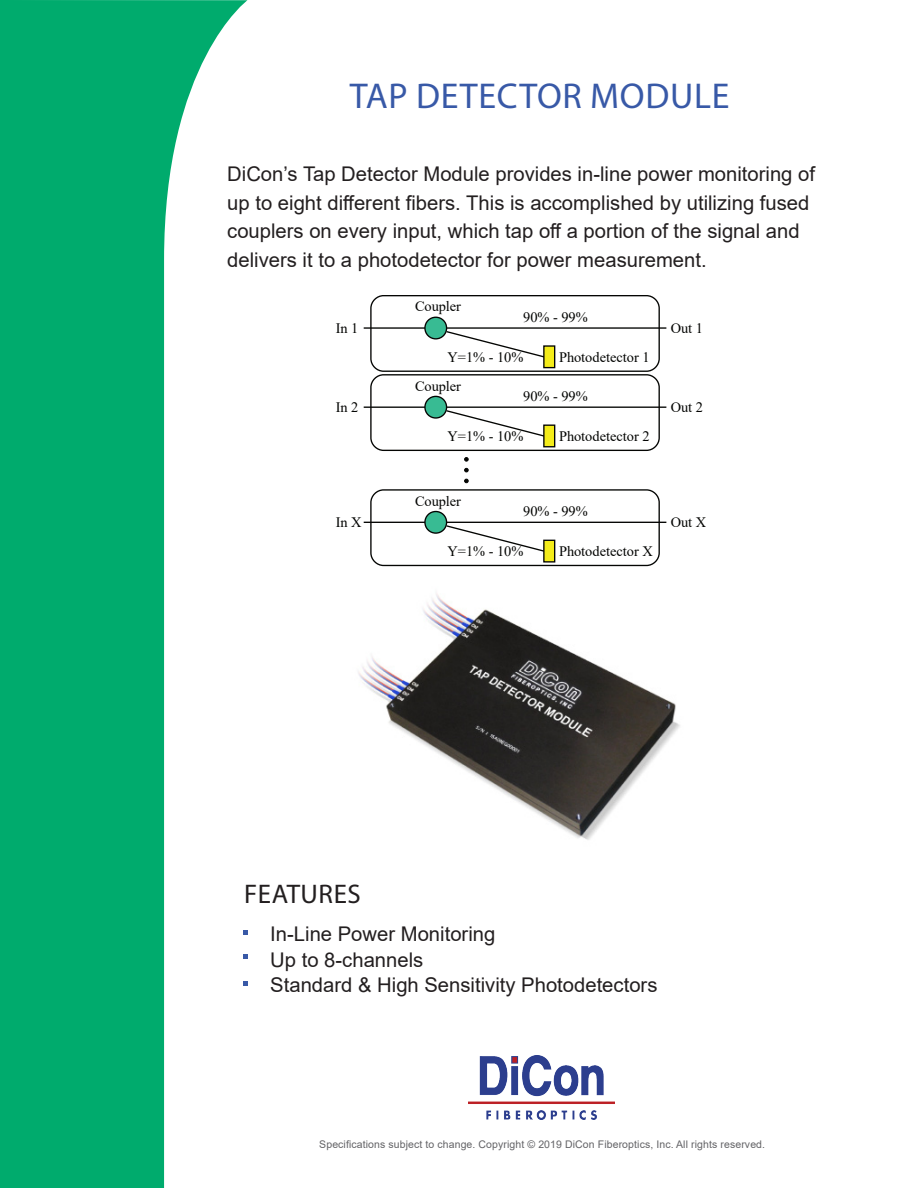
<style>
.page{position:relative;width:918px;height:1188px;background:#fff}
.page>*{position:absolute;margin:0;border:0;box-sizing:border-box;transform-origin:0 0}
.t1{font:36px "Myriad Pro";letter-spacing:.02em;color:#3859a7}
.t2{font:27px "Myriad Pro";letter-spacing:.02em;color:#231f20}
.t3{font:20.25px/28.5px "Arial";color:#231f20}
.t4{font:14.4px "Times New Roman";color:#040503}
.t5{font:10.5px "Arial";letter-spacing:.01em;color:#636366}
</style>
<div class="page">
<svg style="left:0;top:0;width:248px;height:1188px;fill:#00ab6d"></svg>
<img style="left:469px;top:1055px;width:145px;height:65px">
<img style="left:358px;top:593px;width:322px;height:247px">
<svg style="left:370px;top:295px;width:290px;height:272px"></svg>
<div style="left:425px;top:317px;width:22px;height:22px;background:#38bb93;border-radius:50%"></div>
<div style="left:424px;top:317px;width:23px;height:23px;border:1px solid #040503;border-radius:50%"></div>
<div style="left:543px;top:345px;width:12px;height:23px;background:#f4ec1a;border:1px solid #040503"></div>
<svg style="left:363px;top:327px;width:304px;height:31px"></svg>
<div style="left:425px;top:396px;width:22px;height:22px;background:#38bb93;border-radius:50%"></div>
<div style="left:424px;top:396px;width:23px;height:23px;border:1px solid #040503;border-radius:50%"></div>
<div style="left:543px;top:425px;width:12px;height:22px;background:#f4ec1a;border:1px solid #040503"></div>
<svg style="left:363px;top:406px;width:304px;height:32px"></svg>
<div style="left:425px;top:512px;width:22px;height:21px;background:#38bb93;border-radius:50%"></div>
<div style="left:424px;top:511px;width:23px;height:23px;border:1px solid #040503;border-radius:50%"></div>
<div style="left:543px;top:540px;width:12px;height:23px;background:#f4ec1a;border:1px solid #040503"></div>
<svg style="left:363px;top:521px;width:304px;height:32px"></svg>
<svg style="left:464px;top:457px;width:4px;height:4px"></svg>
<svg style="left:464px;top:468px;width:4px;height:4px"></svg>
<svg style="left:464px;top:479px;width:4px;height:4px"></svg>
<p class="t1" style="left:350px;top:74px;width:381px">TAP DETECTOR MODULE</p>
<p class="t3" style="left:227px;top:160px;width:589px">DiCon’s Tap Detector Module provides in-line power monitoring of up to eight different fibers. This is accomplished by utilizing fused couplers on every input, which tap off a portion of the signal and delivers it to a photodetector for power measurement.</p>
<p class="t4" style="left:415px;top:296px;width:47px">Coupler</p>
<p class="t4" style="left:447px;top:347px;width:77px">Y=1% - 10%</p>
<p class="t4" style="left:523px;top:307px;width:66px">90% - 99%</p>
<p class="t4" style="left:336px;top:318px;width:24px">In 1</p>
<p class="t4" style="left:671px;top:318px;width:33px">Out 1</p>
<p class="t4" style="left:559px;top:347px;width:92px">Photodetector 1</p>
<p class="t4" style="left:415px;top:376px;width:47px">Coupler</p>
<p class="t4" style="left:447px;top:426px;width:77px">Y=1% - 10%</p>
<p class="t4" style="left:523px;top:386px;width:66px">90% - 99%</p>
<p class="t4" style="left:336px;top:397px;width:24px">In 2</p>
<p class="t4" style="left:671px;top:397px;width:33px">Out 2</p>
<p class="t4" style="left:559px;top:426px;width:92px">Photodetector 2</p>
<p class="t4" style="left:415px;top:491px;width:47px">Coupler</p>
<p class="t4" style="left:447px;top:541px;width:77px">Y=1% - 10%</p>
<p class="t4" style="left:523px;top:501px;width:66px">90% - 99%</p>
<p class="t4" style="left:336px;top:512px;width:27px">In X</p>
<p class="t4" style="left:671px;top:512px;width:37px">Out X</p>
<p class="t4" style="left:559px;top:541px;width:95px">Photodetector X</p>
<p class="t2" style="left:244px;top:877px;width:118px">FEATURES</p>
<p class="t3" style="left:270px;top:920px;width:227px">In-Line Power Monitoring</p>
<p class="t3" style="left:270px;top:945px;width:155px">Up to 8-channels</p>
<p class="t3" style="left:270px;top:971px;width:389px">Standard &amp; High Sensitivity Photodetectors</p>
<p class="t5" style="left:319px;top:1137px;width:447px">Specifications subject to change. Copyright © 2019 DiCon Fiberoptics, Inc. All rights reserved.</p>
</div>
